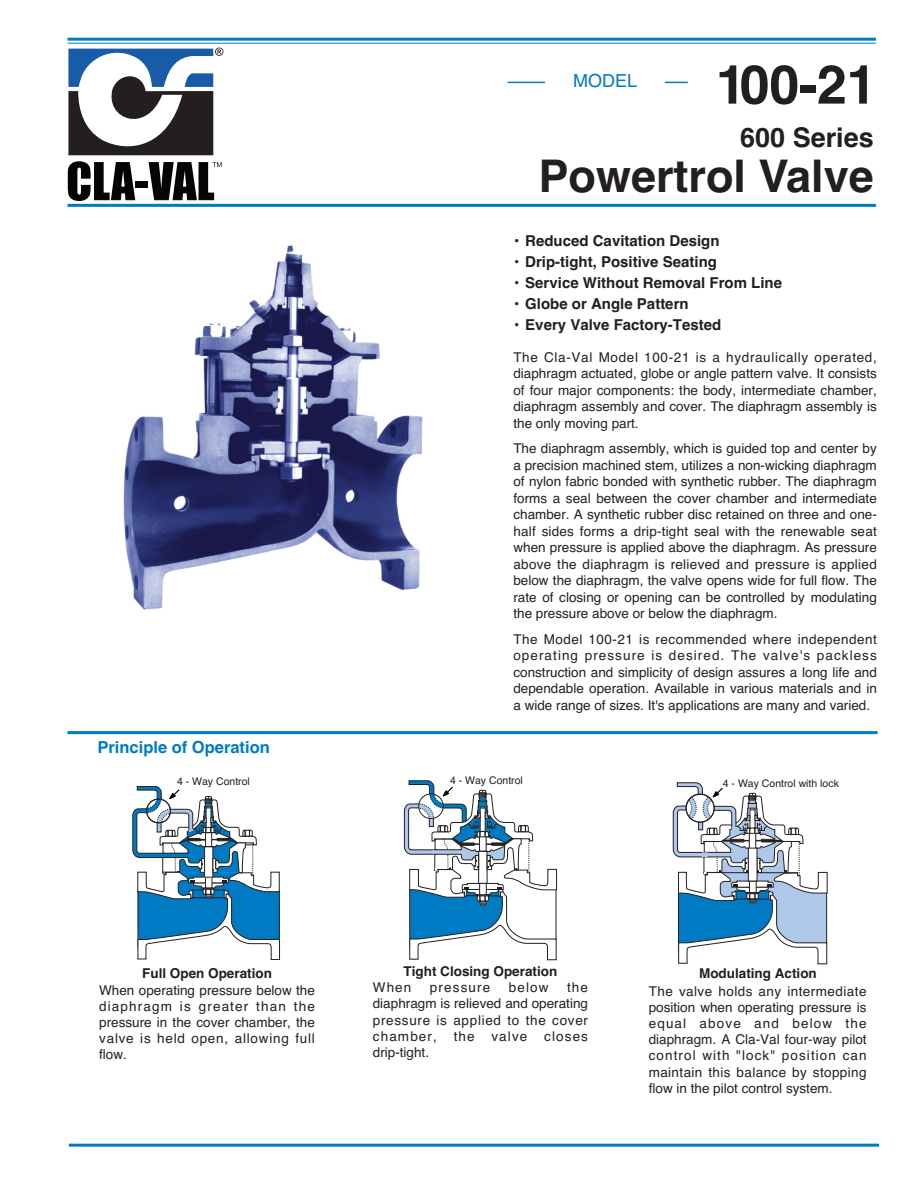
<style>
.page{position:relative;width:918px;height:1188px;background:#fff}
.page>*{position:absolute;margin:0;border:0;box-sizing:border-box;transform-origin:0 0}
.t1{font:700 54px "Helvetica";color:#231f20}
.t2{font:700 45px "Helvetica";color:#231f20}
.t3{font:700 27px "Helvetica";color:#231f20}
.t4{font:18px "Helvetica";color:#007bc3}
.t5{font:700 16.5px "Helvetica";color:#007bc3}
.t6{font:700 15px "Helvetica";color:#231f20}
.t7{font:13.5px/16.5px "Helvetica";color:#231f20;text-align:justify}
.t8{font:700 13.5px "Helvetica";color:#231f20}
.t9{font:13.5px "Helvetica";letter-spacing:.085em;color:#231f20}
.t10{font:10.5px "Helvetica";color:#231f20}
</style>
<div class="page">
<img style="left:123px;top:245px;width:300px;height:365px">
<hr style="left:68px;top:38px;width:808px;height:3px;background:#007bc3">
<hr style="left:68px;top:43px;width:808px;height:1px;background:#007bc3">
<svg style="left:68px;top:161px;width:67px;height:40px"></svg>
<div style="left:136px;top:181px;width:12px;height:7px;background:#040503"></div>
<svg style="left:68px;top:48px;width:155px;height:107px"></svg>
<svg style="left:149px;top:162px;width:73px;height:38px"></svg>
<hr style="left:69px;top:1144px;width:810px;height:3px;background:#007bc3">
<hr style="left:68px;top:204px;width:808px;height:3px;background:#007bc3">
<hr style="left:67px;top:731px;width:811px;height:3px;background:#007bc3">
<hr style="left:508px;top:82px;width:180px;height:1px;background:#007bc3">
<div style="left:545px;top:72px;width:120px;height:22px;background:#fff"></div>
<svg style="left:132px;top:786px;width:148px;height:174px"></svg>
<svg style="left:404px;top:780px;width:153px;height:180px"></svg>
<svg style="left:673px;top:782px;width:155px;height:182px"></svg>
<h3 class="t4" style="left:573px;top:71px;width:66px">MODEL</h3>
<h1 class="t1" style="left:716px;top:53px;width:162px">100-21</h1>
<h3 class="t3" style="left:740px;top:122px;width:135px">600 Series</h3>
<h2 class="t2" style="left:539px;top:150px;width:337px">Powertrol Valve</h2>
<p class="t6" style="left:514px;top:232px;width:207px">• Reduced Cavitation Design</p>
<p class="t6" style="left:514px;top:253px;width:204px">• Drip-tight, Positive Seating</p>
<p class="t6" style="left:514px;top:274px;width:269px">• Service Without Removal From Line</p>
<p class="t6" style="left:514px;top:295px;width:176px">• Globe or Angle Pattern</p>
<p class="t6" style="left:514px;top:316px;width:209px">• Every Valve Factory-Tested</p>
<p class="t5" style="left:98px;top:738px;width:174px">Principle of Operation</p>
<p class="t7" style="left:513px;top:349px;width:365px">The Cla-Val Model 100-21 is a hydraulically operated, diaphragm actuated, globe or angle pattern valve. It consists of four major components: the body, intermediate chamber, diaphragm assembly and cover. The diaphragm assembly is the only moving part.</p>
<p class="t7" style="left:513px;top:440px;width:365px">The diaphragm assembly, which is guided top and center by a precision machined stem, utilizes a non-wicking diaphragm of nylon fabric bonded with synthetic rubber. The diaphragm forms a seal between the cover chamber and intermediate chamber. A synthetic rubber disc retained on three and one&shy;half sides forms a drip-tight seal with the renewable seat when pressure is applied above the diaphragm. As pressure above the diaphragm is relieved and pressure is applied below the diaphragm, the valve opens wide for full flow. The rate of closing or opening can be controlled by modulating the pressure above or below the diaphragm.</p>
<p class="t7" style="left:513px;top:631px;width:365px">The Model 100-21 is recommended where independent operating pressure is desired. The valve's packless construction and simplicity of design assures a long life and dependable operation. Available in various materials and in a wide range of sizes. It's applications are many and varied.</p>
<p class="t10" style="left:177px;top:775px;width:74px">4 - Way Control</p>
<p class="t10" style="left:450px;top:775px;width:74px">4 - Way Control</p>
<p class="t10" style="left:723px;top:777px;width:118px">4 - Way Control with lock</p>
<p class="t8" style="left:142px;top:966px;width:131px">Full Open Operation</p>
<p class="t7" style="left:99px;top:982px;width:217px">When operating pressure below the diaphragm is greater than the pressure in the cover chamber, the valve is held open, allowing full flow.</p>
<p class="t8" style="left:404px;top:964px;width:155px">Tight Closing Operation</p>
<p class="t7" style="left:373px;top:979px;width:40px">When</p>
<p class="t9" style="left:430px;top:980px;width:62px">pressure</p>
<p class="t7" style="left:509px;top:979px;width:41px">below</p>
<p class="t7" style="left:373px;top:980px;width:217px;text-indent:194px">the diaphragm is relieved and operating pressure is applied to the cover chamber, the valve closes drip-tight.</p>
<p class="t8" style="left:699px;top:965px;width:119px">Modulating Action</p>
<p class="t7" style="left:649px;top:983px;width:219px">The valve holds any intermediate position when operating pressure is equal above and below the diaphragm. A Cla-Val four-way pilot control with "lock" position can maintain this balance by stopping flow in the pilot control system.</p>
</div>
